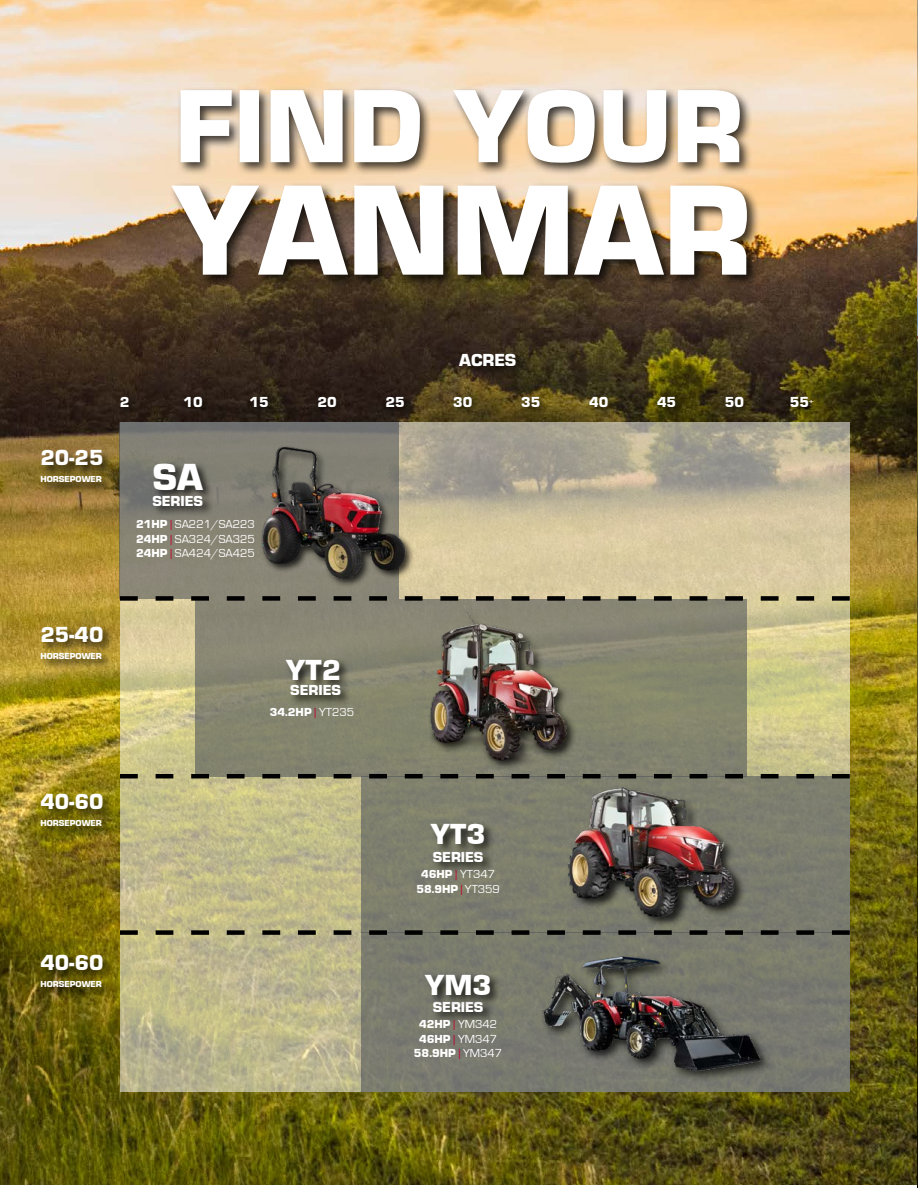
<style>
.page{position:relative;width:918px;height:1188px;background:#fff}
.page>*{position:absolute;margin:0;border:0;box-sizing:border-box;transform-origin:0 0}
.t1{font:900 133.5px "Eurostile";color:#fff}
.t2{font:900 108px "Eurostile";color:#fff}
.t3{font:900 39px "Eurostile";color:#fff}
.t4{font:900 30px "Eurostile";color:#fff}
.t5{font:900 22.5px "Eurostile";color:#fff}
.t6{font:900 18px "Eurostile";color:#fff}
.t7{font:900 15px "Eurostile";color:#fff}
.t8{font:12px/14.4px "Eurostile";color:#fff;text-align:justify}
.t9{font:900 12px/14.4px "Eurostile";color:#fff;text-align:center}
.t10{font:900 9px "Eurostile";color:#fff}
.t11{font:900 6.6px "Eurostile";color:#fff;scale:1.33 1}
.s1{font-weight:900}
.s2{color:#c00630}
.s3{font-weight:400;color:#c00630}
.s4{font-weight:400}
</style>
<div class="page">
<img style="left:0;top:0;width:917px;height:1185px">
<svg style="left:120px;top:422px;width:729px;height:670px;background:#c4bc93"></svg>
<div style="left:180px;top:393px;width:31px;height:23px;background:#261a13"></div>
<div style="left:314px;top:393px;width:31px;height:23px;background:#000;opacity:.75"></div>
<div style="left:449px;top:393px;width:32px;height:23px;background:#000;opacity:.75"></div>
<div style="left:585px;top:393px;width:32px;height:23px;background:#000;opacity:.75"></div>
<div style="left:786px;top:393px;width:36px;height:23px;background:#000;opacity:.75"></div>
<div style="left:361px;top:776px;width:488px;height:157px;background:#7d7e6d"></div>
<div style="left:361px;top:933px;width:488px;height:159px;background:#7a7b6e"></div>
<div style="left:567px;top:786px;width:179px;height:142px;background:#000;opacity:.75"></div>
<img style="left:560px;top:781px;width:175px;height:146px">
<img style="left:539px;top:953px;width:233px;height:124px">
<div style="left:196px;top:599px;width:551px;height:177px;background:#85856f"></div>
<div style="left:426px;top:605px;width:152px;height:167px;background:#000;opacity:.75"></div>
<img style="left:372px;top:601px;width:260px;height:160px">
<div style="left:284px;top:657px;width:68px;height:50px;background:#000;opacity:.75"></div>
<div style="left:431px;top:850px;width:64px;height:23px;background:#000;opacity:.75"></div>
<div style="left:431px;top:1000px;width:64px;height:24px;background:#000;opacity:.75"></div>
<div style="left:430px;top:822px;width:66px;height:34px;background:#000;opacity:.75"></div>
<div style="left:424px;top:972px;width:78px;height:34px;background:#000;opacity:.75"></div>
<div style="left:177px;top:87px;width:576px;height:89px;background:#000;opacity:.75"></div>
<div style="left:116px;top:393px;width:22px;height:23px;background:#2a1e15"></div>
<div style="left:246px;top:393px;width:31px;height:23px;background:#000;opacity:.75"></div>
<div style="left:381px;top:393px;width:32px;height:23px;background:#000;opacity:.75"></div>
<div style="left:517px;top:393px;width:32px;height:23px;background:#000;opacity:.75"></div>
<div style="left:653px;top:393px;width:32px;height:23px;background:#000;opacity:.75"></div>
<div style="left:721px;top:393px;width:31px;height:23px;background:#000;opacity:.75"></div>
<svg style="left:120px;top:774px;width:730px;height:4px"></svg>
<svg style="left:120px;top:930px;width:730px;height:5px"></svg>
<svg style="left:120px;top:422px;width:279px;height:174px;background:#817f74"></svg>
<svg style="left:120px;top:596px;width:730px;height:5px;background:#5d5949"></svg>
<div style="left:260px;top:446px;width:155px;height:143px;background:#000;opacity:.75"></div>
<img style="left:250px;top:438px;width:163px;height:145px">
<div style="left:151px;top:461px;width:63px;height:56px;background:#000;opacity:.75"></div>
<div style="left:39px;top:449px;width:75px;height:45px;background:#000;opacity:.75"></div>
<div style="left:39px;top:626px;width:75px;height:45px;background:#000;opacity:.75"></div>
<div style="left:39px;top:792px;width:75px;height:45px;background:#000;opacity:.75"></div>
<div style="left:39px;top:954px;width:75px;height:45px;background:#000;opacity:.75"></div>
<div style="left:169px;top:182px;width:591px;height:106px;background:#000;opacity:.75"></div>
<img style="left:917px;top:738px;width:1px;height:450px">
<svg style="left:917px;top:0;width:1px;height:738px"></svg>
<div style="left:456px;top:351px;width:72px;height:28px;background:#000;opacity:.75"></div>
<h2 class="t2" style="left:175px;top:67px;width:571px">FIND YOUR</h2>
<h1 class="t1" style="left:172px;top:157px;width:582px">YANMAR</h1>
<h3 class="t5" style="left:40px;top:446px;width:64px">20-25</h3>
<p class="t10" style="left:40px;top:474px;width:63px">HORSEPOWER</p>
<h3 class="t6" style="left:459px;top:350px;width:59px">ACRES</h3>
<p class="t7" style="left:120px;top:394px;width:11px">2</p>
<p class="t7" style="left:250px;top:394px;width:21px">15</p>
<p class="t7" style="left:385px;top:394px;width:21px">25</p>
<p class="t7" style="left:521px;top:394px;width:21px">35</p>
<p class="t7" style="left:657px;top:394px;width:21px">45</p>
<p class="t7" style="left:725px;top:394px;width:21px">50</p>
<p class="t7" style="left:184px;top:394px;width:21px">10</p>
<p class="t7" style="left:318px;top:394px;width:21px">20</p>
<p class="t7" style="left:453px;top:394px;width:21px">30</p>
<p class="t7" style="left:589px;top:394px;width:21px">40</p>
<p class="t7" style="left:790px;top:394px;width:21px">55</p>
<p class="t11" style="left:809px;top:398px;width:5px">+</p>
<h3 class="t3" style="left:152px;top:456px;width:52px">SA</h3>
<p class="t8" style="left:136px;top:517px;width:120px"><span class="s1">21HP</span> <span class="s2">|</span> SA221/SA223<br><span class="s1">24HP</span> <span class="s2">|</span> SA324/SA325<br><span class="s1">24HP</span> <span class="s2">|</span> SA424/SA425</p>
<p class="t7" style="left:152px;top:493px;width:52px">SERIES</p>
<h3 class="t5" style="left:40px;top:623px;width:64px">25-40</h3>
<p class="t10" style="left:40px;top:651px;width:63px">HORSEPOWER</p>
<h3 class="t4" style="left:286px;top:653px;width:57px">YT2</h3>
<p class="t7" style="left:290px;top:682px;width:52px">SERIES</p>
<p class="t9" style="left:270px;top:705px;width:86px">34.2HP <span class="s3">|</span> <span class="s4">YT235</span></p>
<h3 class="t5" style="left:40px;top:789px;width:64px">40-60</h3>
<p class="t10" style="left:40px;top:818px;width:63px">HORSEPOWER</p>
<h3 class="t5" style="left:40px;top:950px;width:64px">40-60</h3>
<p class="t10" style="left:40px;top:979px;width:63px">HORSEPOWER</p>
<h3 class="t4" style="left:431px;top:818px;width:57px">YT3</h3>
<p class="t7" style="left:433px;top:849px;width:52px">SERIES</p>
<p class="t9" style="left:416px;top:867px;width:85px">46HP <span class="s3">|</span> <span class="s4">YT347<br></span>58.9HP <span class="s3">|</span> <span class="s4">YT359</span></p>
<h3 class="t4" style="left:425px;top:968px;width:68px">YM3</h3>
<p class="t7" style="left:433px;top:999px;width:52px">SERIES</p>
<p class="t8" style="left:414px;top:1017px;width:90px;text-align:center"><span class="s1">42HP</span> <span class="s2">|</span> YM342<br><span class="s1">46HP</span> <span class="s2">|</span> YM347<br><span class="s1">58.9HP</span> <span class="s2">|</span> YM347</p>
</div>
